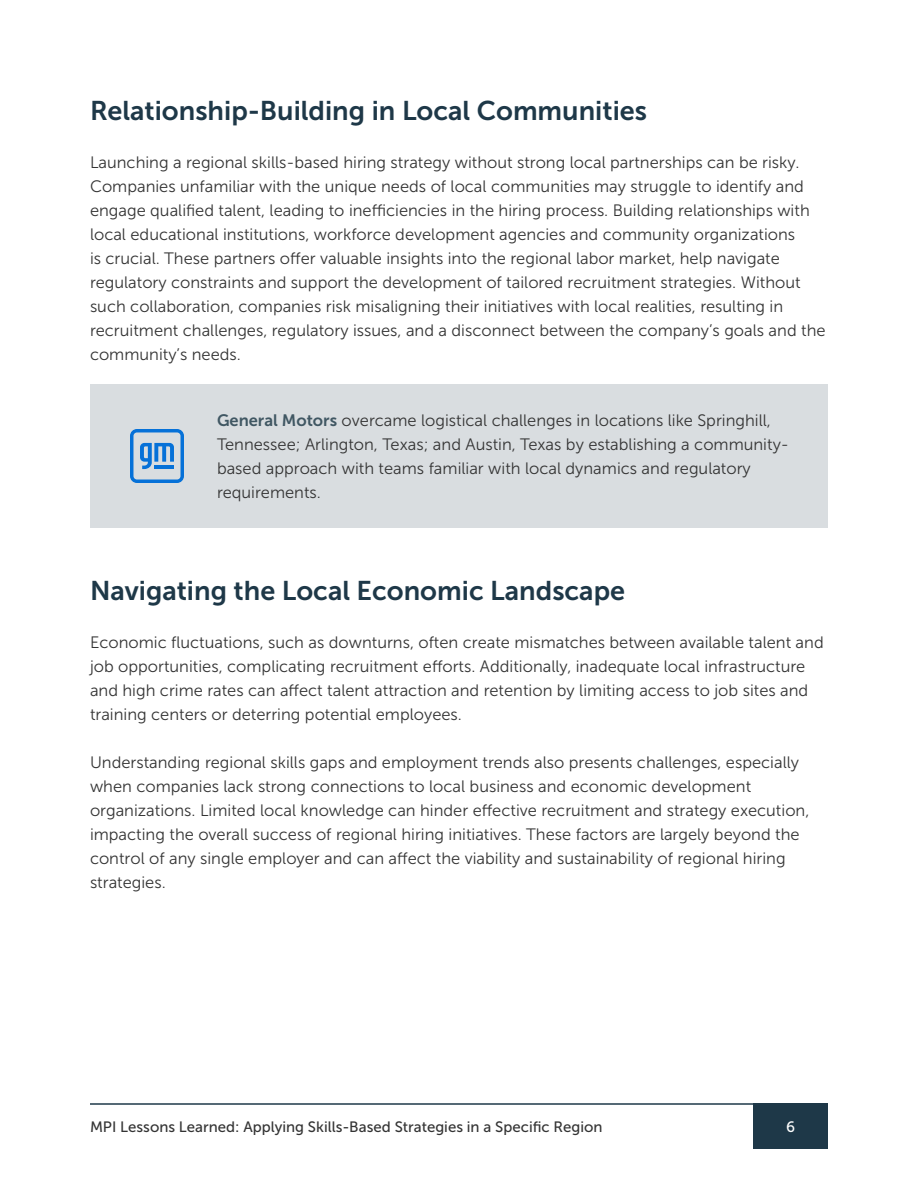
<style>
.page{position:relative;width:918px;height:1188px;background:#fff}
.page>*{position:absolute;margin:0;border:0;box-sizing:border-box;transform-origin:0 0}
.t1{font:27px "Museo Sans 700";color:#1e3848}
.Body{font:16.5px/24px "Museo Sans 300";color:#343434}
.Callout_body{font:16.5px/24px "Museo Sans 300";color:#343434}
.t2{font:15px "Museo Sans 500";color:#343434}
.t3{font:15px "Museo Sans 500";color:#fff}
.s1{font-family:"Museo Sans 700";color:#405763}
</style>
<div class="page">
<hr style="left:90px;top:1103px;width:738px;height:2px;background:#1e3848">
<div style="left:753px;top:1103px;width:75px;height:46px;background:#1e3848"></div>
<div style="left:90px;top:384px;width:738px;height:144px;background:#d9dde0"></div>
<svg style="left:130px;top:429px;width:54px;height:54px"></svg>
<h2 class="t1" style="left:90px;top:96px;width:559px">Relationship-Building in Local Communities</h2>
<p class="Body" style="left:90px;top:150px;width:737px">Launching a regional skills-based hiring strategy without strong local partnerships can be risky.<br>Companies unfamiliar with the unique needs of local communities may struggle to identify and engage qualified talent, leading to inefficiencies in the hiring process. Building relationships with local educational institutions, workforce development agencies and community organizations<br>is crucial. These partners offer valuable insights into the regional labor market, help navigate regulatory constraints and support the development of tailored recruitment strategies. Without such collaboration, companies risk misaligning their initiatives with local realities, resulting in recruitment challenges, regulatory issues, and a disconnect between the company’s goals and the community’s needs.</p>
<p class="Callout_body" style="left:217px;top:409px;width:574px"><span class="s1">General Motors</span> overcame logistical challenges in locations like Springhill, Tennessee; Arlington, Texas; and Austin, Texas by establishing a community&shy;based approach with teams familiar with local dynamics and regulatory requirements.</p>
<h2 class="t1" style="left:90px;top:576px;width:537px">Navigating the Local Economic Landscape</h2>
<p class="Body" style="left:90px;top:630px;width:735px">Economic fluctuations, such as downturns, often create mismatches between available talent and job opportunities, complicating recruitment efforts. Additionally, inadequate local infrastructure and high crime rates can affect talent attraction and retention by limiting access to job sites and training centers or deterring potential employees.</p>
<p class="Body" style="left:90px;top:750px;width:721px">Understanding regional skills gaps and employment trends also presents challenges, especially when companies lack strong connections to local business and economic development organizations. Limited local knowledge can hinder effective recruitment and strategy execution, impacting the overall success of regional hiring initiatives. These factors are largely beyond the control of any single employer and can affect the viability and sustainability of regional hiring strategies.</p>
<p class="t2" style="left:90px;top:1118px;width:514px">MPI Lessons Learned: Applying Skills-Based Strategies in a Specific Region</p>
<p class="t3" style="left:786px;top:1118px;width:10px">6</p>
</div>
